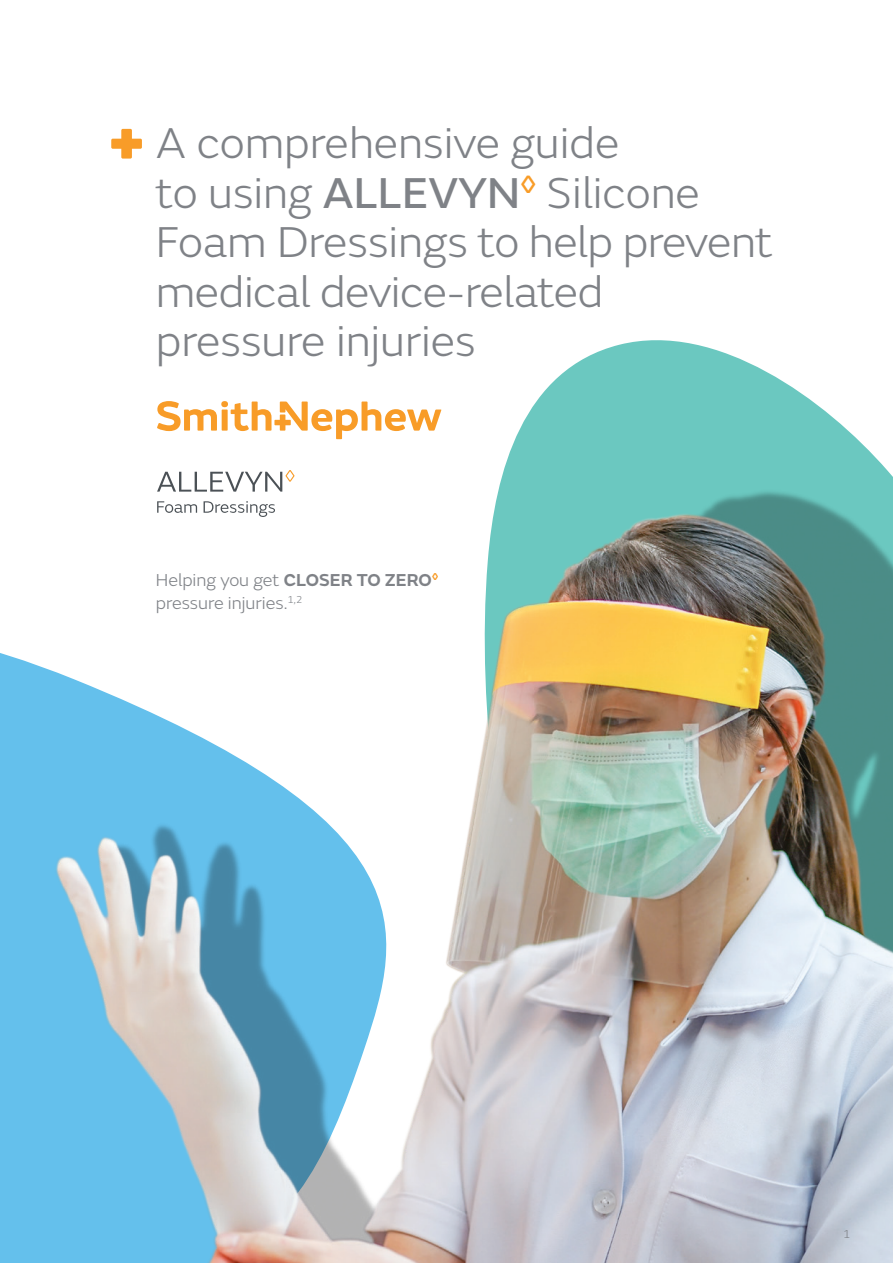
<style>
.page{position:relative;width:893px;height:1263px;background:#fff}
.page>*{position:absolute;margin:0;border:0;box-sizing:border-box;transform-origin:0 0}
.t1{font:300 45px/49.5px "SN Emeric";color:#7f8287}
.t2{font:300 18px/22.5px "SN Emeric";color:#7f8287}
.t3{font:300 12px "SN Emeric";color:#7f8287}
.s1{font-family:"SN Emeric Core";font-weight:400}
.s2{font-weight:600}
</style>
<div class="page">
<svg style="left:501px;top:340px;width:392px;height:139px;fill:#6bc8c0"></svg>
<img style="left:0;top:479px;width:893px;height:784px">
<div style="left:111px;top:139px;width:31px;height:10px;background:#f89c28"></div>
<div style="left:121px;top:129px;width:11px;height:30px;background:#f89c28"></div>
<svg style="left:157px;top:470px;width:138px;height:22px"></svg>
<svg style="left:157px;top:501px;width:118px;height:16px"></svg>
<div style="left:221px;top:401px;width:7px;height:6px;background:#f89c28;border-radius:50%"></div>
<svg style="left:157px;top:401px;width:60px;height:30px"></svg>
<div style="left:222px;top:409px;width:6px;height:22px;background:#f89c28"></div>
<svg style="left:231px;top:401px;width:210px;height:38px"></svg>
<p class="t1" style="left:156px;top:118px;width:619px">A comprehensive guide<br>to using <span class="s1">ALLEVYN</span><sup>◊</sup> Silicone<br>Foam Dressings to help prevent medical device-related pressure injuries</p>
<p class="t2" style="left:156px;top:569px;width:284px">Helping you get <span class="s2">CLOSER TO ZERO</span><sup>◊ </sup>pressure injuries.<sup>1,2</sup></p>
<p class="t3" style="left:843px;top:1226px;width:9px">1</p>
</div>
